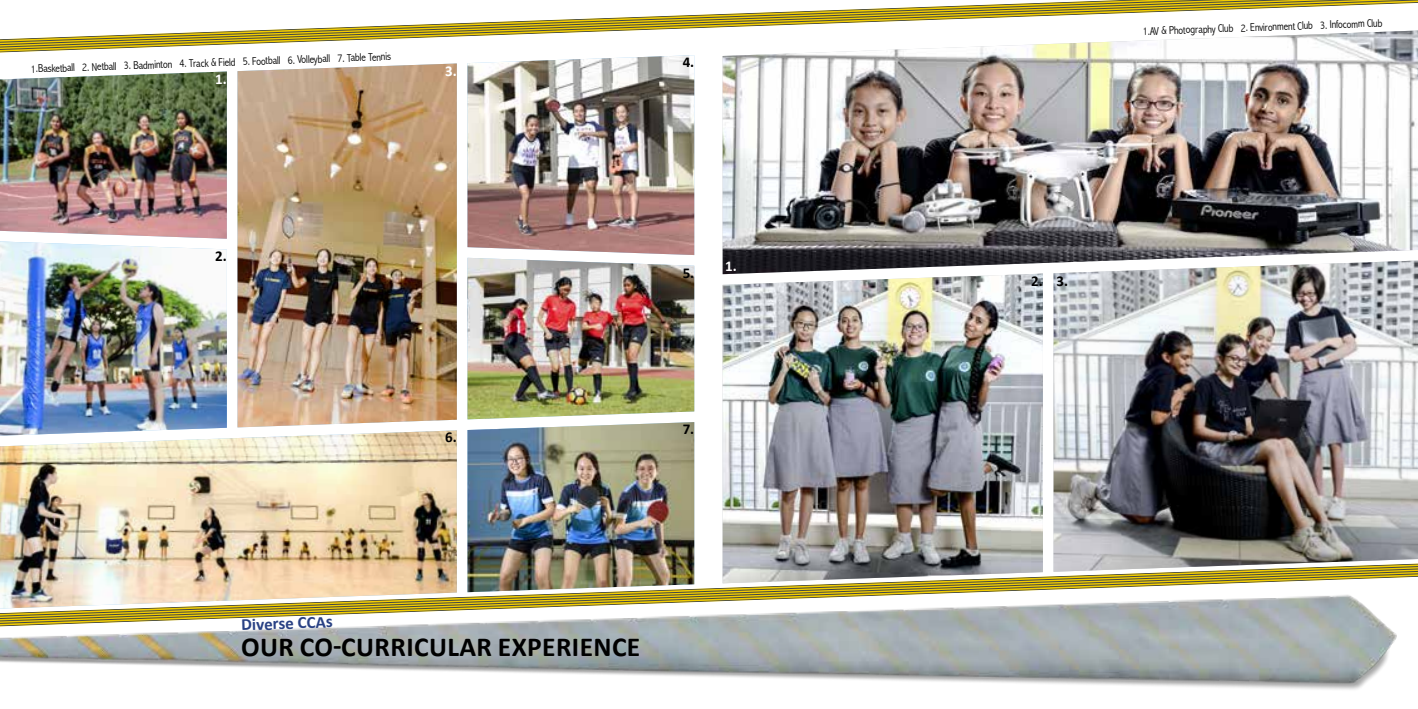
<style>
.page{position:relative;width:1418px;height:709px;background:#fff}
.page>*{position:absolute;margin:0;border:0;box-sizing:border-box;transform-origin:0 0}
.t1{font:700 27.5px "Calibri";letter-spacing:.015em;color:#000}
.t2{font:700 17px "Calibri";color:#294184}
.t3{font:700 15px "Calibri";color:#000}
.t4{font:700 15px "Calibri";color:#fff}
.t5{font:300 condensed 11.25px "Abadi";color:#000}
</style>
<div class="page">
<img style="left:467px;top:55px;width:227px;height:200px">
<img style="left:0;top:71px;width:227px;height:168px">
<img style="left:467px;top:419px;width:227px;height:113px">
<img style="left:467px;top:258px;width:227px;height:161px">
<img style="left:0;top:430px;width:457px;height:102px">
<img style="left:237px;top:63px;width:220px;height:364px">
<img style="left:0;top:241px;width:227px;height:194px">
<img style="left:722px;top:52px;width:695px;height:222px">
<img style="left:722px;top:274px;width:320px;height:258px">
<img style="left:1053px;top:260px;width:364px;height:300px">
<svg style="left:0;top:50px;width:1417px;height:2px"></svg>
<svg style="left:0;top:48px;width:1417px;height:2px"></svg>
<svg style="left:0;top:45px;width:1417px;height:3px"></svg>
<svg style="left:0;top:0;width:1417px;height:45px"></svg>
<img style="left:0;top:532px;width:1407px;height:158px">
<p class="t5" style="left:31px;top:62px;width:362px;rotate:-2deg">1.Basketball 2. Netball 3. Badminton 4. Track &amp; Field 5. Football 6. Volleyball 7. Table Tennis</p>
<h3 class="t4" style="left:215px;top:69px;width:13px">1.</h3>
<h3 class="t4" style="left:445px;top:61px;width:13px">3.</h3>
<h3 class="t3" style="left:215px;top:246px;width:13px">2.</h3>
<h3 class="t3" style="left:445px;top:427px;width:13px">6.</h3>
<h3 class="t3" style="left:682px;top:53px;width:13px">4.</h3>
<h3 class="t3" style="left:682px;top:263px;width:13px">5.</h3>
<h3 class="t4" style="left:725px;top:256px;width:13px">1.</h3>
<h3 class="t3" style="left:682px;top:419px;width:13px">7.</h3>
<h2 class="t2" style="left:241px;top:614px;width:93px;rotate:-2deg">Diverse CCAs</h2>
<h1 class="t1" style="left:241px;top:629px;width:401px">OUR CO-CURRICULAR EXPERIENCE</h1>
<p class="t5" style="left:1142px;top:25px;width:241px;rotate:-2deg">1.AV &amp; Photography Club 2. Environment Club 3. Infocomm Club</p>
<h3 class="t3" style="left:1031px;top:272px;width:38px">2. 3.</h3>
</div>
